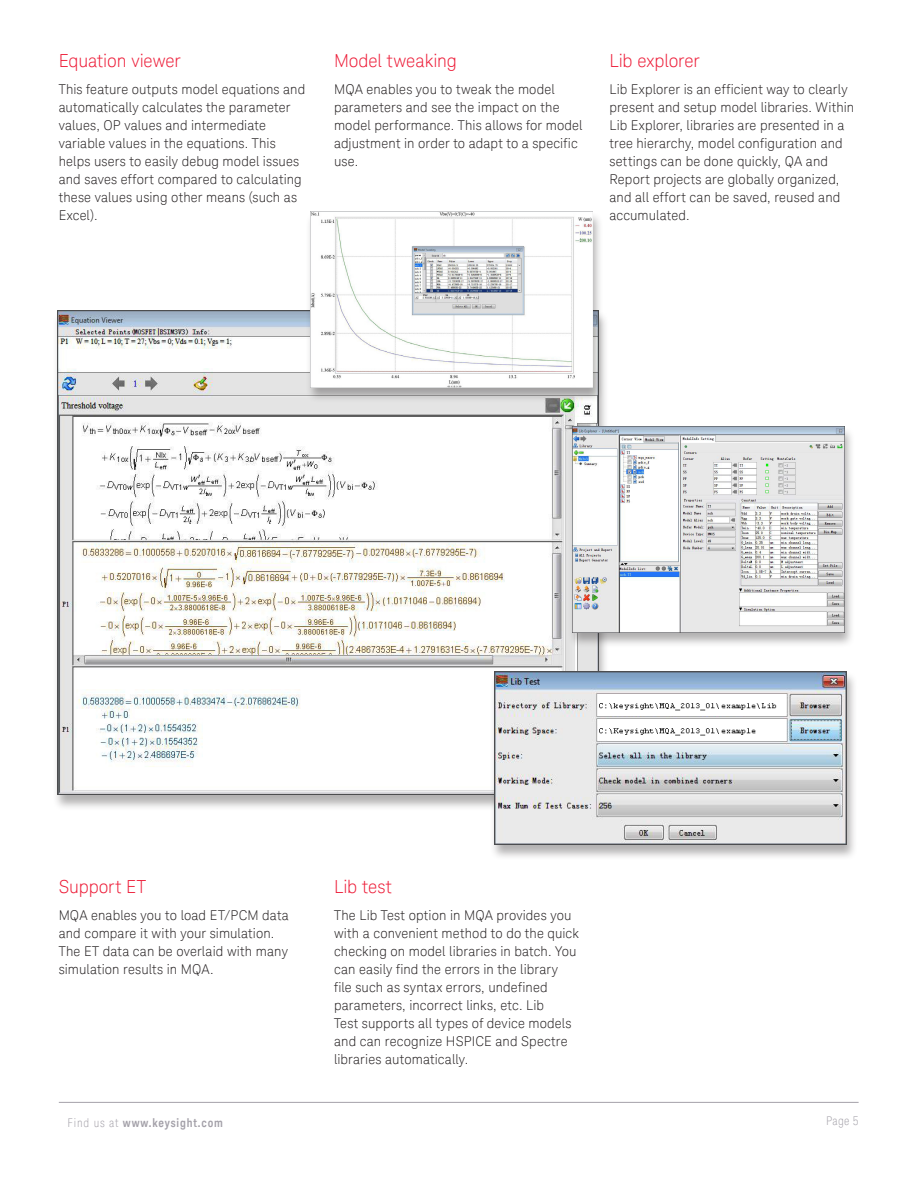
<style>
.page{position:relative;width:918px;height:1188px;background:#fff}
.page>*{position:absolute;margin:0;border:0;box-sizing:border-box;transform-origin:0 0}
.K_Heading_2{font:300 18px "Keysight Sans";letter-spacing:-.005em;color:#ed1a36}
.K_Body_Text{font:300 13.5px/18px "Keysight Sans";letter-spacing:.01em;color:#231f20}
.t1{font:700 12px "Keysight Sans Condensed";letter-spacing:.07em;color:#a4a1a9}
.t2{font:300 condensed 12px "Keysight Sans";color:#a4a1a9}
.s1{font-family:"Keysight Sans";font-weight:300;font-stretch:condensed}
</style>
<div class="page">
<hr style="left:59px;top:1102px;width:800px;height:1px;background:#a4a1a9">
<div style="left:52px;top:310px;width:558px;height:500px;background:#231f20;opacity:.35"></div>
<img style="left:58px;top:310px;width:541px;height:484px">
<div style="left:568px;top:427px;width:287px;height:221px;background:#231f20;opacity:.35"></div>
<img style="left:573px;top:427px;width:271px;height:205px">
<div style="left:489px;top:671px;width:369px;height:190px;background:#231f20;opacity:.35"></div>
<img style="left:495px;top:671px;width:352px;height:174px">
<div style="left:305px;top:212px;width:298px;height:191px;background:#231f20;opacity:.35"></div>
<img style="left:311px;top:212px;width:281px;height:175px">
<p class="K_Heading_2" style="left:59px;top:50px;width:124px">Equation viewer</p>
<p class="K_Body_Text" style="left:59px;top:80px;width:248px">This feature outputs model equations and automatically calculates the parameter values, OP values and intermediate variable values in the equations. This helps users to easily debug model issues and saves effort compared to calculating these values using other means (such as Excel).</p>
<p class="K_Heading_2" style="left:334px;top:50px;width:124px">Model tweaking</p>
<p class="K_Body_Text" style="left:334px;top:80px;width:250px">MQA enables you to tweak the model parameters and see the impact on the model performance. This allows for model adjustment in order to adapt to a specific use.</p>
<p class="K_Heading_2" style="left:609px;top:50px;width:92px">Lib explorer</p>
<p class="K_Body_Text" style="left:609px;top:80px;width:246px">Lib Explorer is an efficient way to clearly present and setup model libraries. Within Lib Explorer, libraries are presented in a tree hierarchy, model configuration and settings can be done quickly, QA and Report projects are globally organized, and all effort can be saved, reused and accumulated.</p>
<p class="K_Heading_2" style="left:59px;top:877px;width:89px">Support ET</p>
<p class="K_Body_Text" style="left:59px;top:906px;width:232px">MQA enables you to load ET/PCM data and compare it with your simulation.<br>The ET data can be overlaid with many simulation results in MQA.</p>
<p class="K_Heading_2" style="left:334px;top:877px;width:59px">Lib test</p>
<p class="K_Body_Text" style="left:334px;top:906px;width:246px">The Lib Test option in MQA provides you with a convenient method to do the quick checking on model libraries in batch. You can easily find the errors in the library file such as syntax errors, undefined parameters, incorrect links, etc. Lib<br>Test supports all types of device models and can recognize HSPICE and Spectre libraries automatically.</p>
<p class="t1" style="left:68px;top:1115px;width:157px"><span class="s1">Find us at</span> www.keysight.com</p>
<p class="t2" style="left:826px;top:1113px;width:34px">Page 5</p>
</div>
